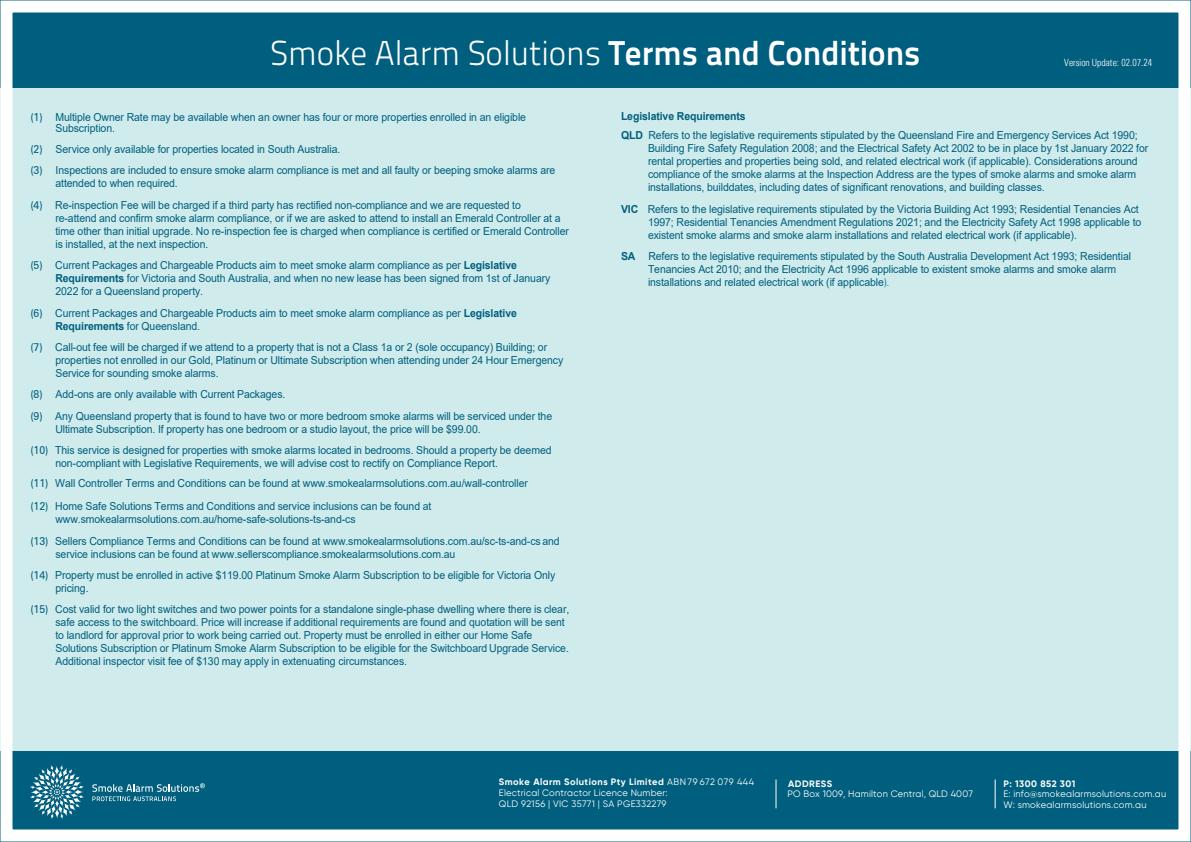
<style>
.page{position:relative;width:1191px;height:842px;background:#fff}
.page>*{position:absolute;margin:0;border:0;box-sizing:border-box;transform-origin:0 0}
.t1{font:300 34.5px "Titillium Text 22 L";color:#fff;scale:.96 1}
.t2{font:11px/13px "Arial";letter-spacing:-.01em;color:#005f7e;scale:.95 1}
.t3{font:11px/21.4px "Arial";letter-spacing:-.01em;color:#005f7e;scale:.95 1}
.t4{font:300 condensed 10px "Zurich BT";color:#fff;scale:.96 1}
.t5{font:9.3px/11px "Gilroy";letter-spacing:.02em;color:#fff}
.t6{font:700 9.3px "Gilroy";letter-spacing:.05em;color:#fff}
.s1{font-weight:700}
.s2{font-family:"Zurich BT"}
.s3{font-style:inherit}
.s4{font-family:"Zurich BT";font-weight:300}
</style>
<div class="page">
<div style="left:0;top:0;width:1191px;height:825px;background:#cfebec"></div>
<div style="left:0;top:0;width:1191px;height:88px;background:#005f7e"></div>
<div style="left:0;top:751px;width:1191px;height:91px;background:#005f7e"></div>
<svg style="left:30px;top:765px;width:54px;height:54px"></svg>
<svg style="left:92px;top:783px;width:113px;height:18px"></svg>
<div style="left:1px;top:0;width:1189px;height:841px;border:12px solid #fff"></div>
<svg style="left:995px;top:779px;width:1px;height:29px"></svg>
<svg style="left:775px;top:779px;width:1px;height:29px"></svg>
<h1 class="t1" style="left:270px;top:33px;width:679px">Smoke Alarm Solutions <span class="s1">Terms and Conditions</span></h1>
<p class="t4" style="left:1064px;top:56px;width:93px">Version Update: 02.07.24</p>
<p class="t2" style="left:55px;top:111px;width:497px;line-height:11px;text-indent:-25px"><span class="s2">(1)</span> Multiple Owner Rate may be available when an owner has four or more properties enrolled in an eligible<br>Subscription.</p>
<p class="t3" style="left:30px;top:138px;width:554px"><span class="s2">(2)</span> Service only available for properties located in South Australia.<br><span class="s2">(3)</span> Inspections are included to ensure smoke alarm compliance is met and all faulty or beeping smoke alarms are</p>
<p class="t2" style="left:30px;top:173px;width:518px;line-height:21.4px;text-indent:25px"><span class="s3">attended to when required.<br></span><span class="s2">(4)</span> Re-inspection Fee will be charged if a third party has rectified non-compliance and we are requested to</p>
<p class="t2" style="left:55px;top:211px;width:542px">re-attend and confirm smoke alarm compliance, or if we are asked to attend to install an Emerald Controller at a time other than initial upgrade. No re-inspection fee is charged when compliance is certified or Emerald Controller is installed, at the next inspection.</p>
<p class="t2" style="left:55px;top:259px;width:522px;text-indent:-25px"><span class="s2">(5)</span> Current Packages and Chargeable Products aim to meet smoke alarm compliance as per <span class="s1">Legislative<br>Requirements</span> for Victoria and South Australia, and when no new lease has been signed from 1st of January<br>2022 for a Queensland property.</p>
<p class="t2" style="left:55px;top:306px;width:487px;text-indent:-25px"><span class="s2">(6)</span> Current Packages and Chargeable Products aim to meet smoke alarm compliance as per <span class="s1">Legislative<br>Requirements</span> for Queensland.</p>
<p class="t2" style="left:55px;top:340px;width:536px;text-indent:-25px"><span class="s2">(7)</span> Call-out fee will be charged if we attend to a property that is not a Class 1a or 2 (sole occupancy) Building; or properties not enrolled in our <span class="s3">Gold,</span> Platinum or Ultimate Subscription when attending under 24 Hour Emergency<br>Service for sounding smoke alarms.</p>
<p class="t2" style="left:30px;top:384px;width:551px;line-height:21.4px"><span class="s2">(8)</span> Add-ons are only available with Current Packages.<br><span class="s2">(9)</span> Any Queensland property that is found to have two or more bedroom smoke alarms will be serviced under the</p>
<p class="t2" style="left:30px;top:418px;width:550px;line-height:21.4px;text-indent:25px">Ultimate Subscription. If property has one bedroom or a studio layout, the price will be $99.00.<br><span class="s2">(10)</span> This service is designed for properties with smoke alarms located in bedrooms. Should a property be deemed</p>
<p class="t2" style="left:30px;top:453px;width:525px;line-height:20.2px;text-align:center">non-compliant with Legislative Requirements, we will advise cost to rectify on Compliance Report.<br><span class="s2">(11)</span> Wall Controller Terms and Conditions can be found at www.smokealarmsolutions.com.au/wall-controller</p>
<p class="t2" style="left:55px;top:500px;width:397px;text-indent:-25px"><span class="s2">(12)</span> Home Safe Solutions Terms and Conditions and service inclusions can be found at www.smokealarmsolutions.com.au/home-safe-solutions-ts-and-cs</p>
<p class="t2" style="left:55px;top:534px;width:532px;text-indent:-25px"><span class="s2">(13)</span> Sellers Compliance Terms and Conditions can be found at www.smokealarmsolutions.com.au/sc-ts-and-cs and service inclusions can be found at www.sellerscompliance.smokealarmsolutions.com.au</p>
<p class="t2" style="left:55px;top:569px;width:528px;text-indent:-25px"><span class="s2">(14)</span> Property must be enrolled in active $119.00 Platinum Smoke Alarm Subscription to be eligible for Victoria Only pricing.</p>
<p class="t2" style="left:55px;top:603px;width:542px;text-indent:-25px"><span class="s2">(15)</span> Cost valid for two light switches and two power points for a standalone single-phase dwelling where there is clear, safe access to the switchboard. Price will increase if additional requirements are found and quotation will be sent to landlord for approval prior to work being carried out. Property must be enrolled in either our Home Safe Solutions Subscription or Platinum Smoke Alarm Subscription to be eligible for the Switchboard Upgrade Service.<br>Additional inspector visit fee of $130 may apply in extenuating circumstances.</p>
<p class="t2" style="left:621px;top:107px;width:545px;line-height:18.7px"><span class="s1">Legislative Requirements<br>QLD</span> Refers to the legislative requirements stipulated by the Queensland Fire and Emergency Services Act 1990;</p>
<p class="t2" style="left:648px;top:142px;width:528px">Building Fire Safety Regulation 2008; and the Electrical Safety Act 2002 to be in place by 1st January 2022 for rental properties and properties being sold, and related electrical work (if applicable). Considerations around compliance of the smoke alarms at the Inspection Address are the types of smoke alarms and smoke alarm installations, builddates, including dates of significant renovations, and building classes.</p>
<p class="t2" style="left:648px;top:202px;width:521px;text-indent:-27px"><span class="s1">VIC</span> Refers to the legislative requirements stipulated by the Victoria Building Act 1993; Residential Tenancies Act<br>1997; Residential Tenancies Amendment Regulations 2021; and the Electricity Safety Act 1998 applicable to existent smoke alarms and smoke alarm installations and related electrical work (if applicable).</p>
<p class="t2" style="left:648px;top:250px;width:510px;text-indent:-27px"><span class="s1">SA</span> Refers to the legislative requirements stipulated by the South Australia Development Act 1993; Residential<br>Tenancies Act 2010; and the Electricity Act 1996 applicable to existent smoke alarms and smoke alarm installations and related electrical work (if applicable<span class="s4">).</span></p>
<p class="t5" style="left:499px;top:776px;width:257px"><span class="s1">Smoke Alarm Solutions Pty Limited</span> ABN79 672 079 444<br>Electrical Contractor Licence Number:<br>QLD 92156 | VIC <span class="s3">35771</span> | SA PGE332279</p>
<p class="t6" style="left:788px;top:777px;width:45px">ADDRESS</p>
<p class="t5" style="left:787px;top:788px;width:187px">PO Box 1009, Hamilton Central, QLD 4007</p>
<p class="t6" style="left:1003px;top:777px;width:73px">P: 1300 852 301</p>
<p class="t5" style="left:1003px;top:788px;width:164px">E: info@smokealarmsolutions.com.au<br>W: smokealarmsolutions.com.au</p>
</div>
